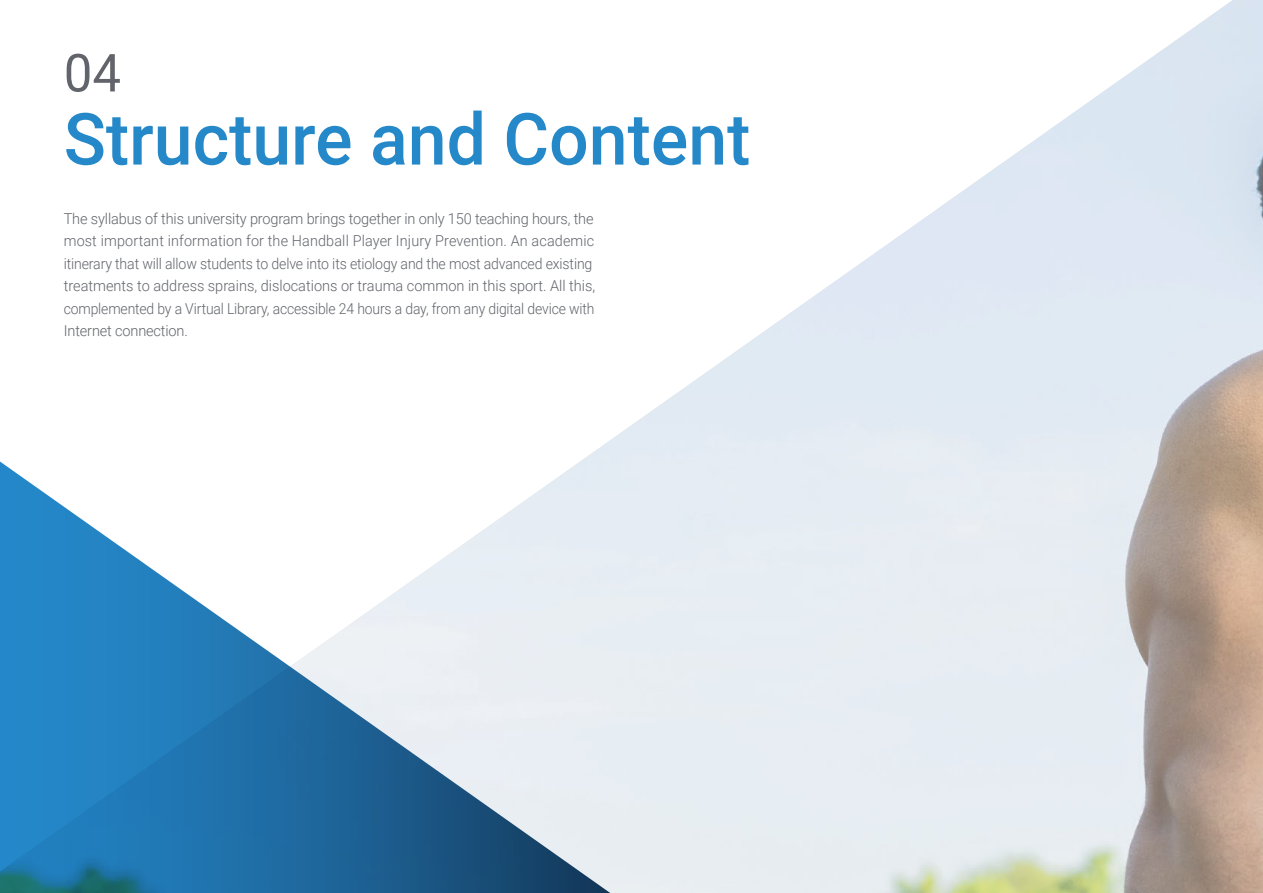
<style>
.page{position:relative;width:1263px;height:893px;background:#fff}
.page>*{position:absolute;margin:0;border:0;box-sizing:border-box;transform-origin:0 0}
.t1{font:500 72px "Roboto";color:#2488c9}
.t2{font:52.5px "Roboto";color:#61646a}
.t3{font:300 15px/22.5px "Roboto";letter-spacing:-.01em;color:#61646a}
</style>
<div class="page">
<img style="left:602px;top:0;width:661px;height:893px">
<svg style="left:0;top:446px;width:640px;height:447px"></svg>
<h2 class="t2" style="left:64px;top:36px;width:59px">04</h2>
<h1 class="t1" style="left:64px;top:89px;width:688px">Structure and Content</h1>
<p class="t3" style="left:64px;top:207px;width:533px">The syllabus of this university program brings together in only 150 teaching hours, the most important information for the Handball Player Injury Prevention. An academic itinerary that will allow students to delve into its etiology and the most advanced existing treatments to address sprains, dislocations or trauma common in this sport. All this, complemented by a Virtual Library, accessible 24 hours a day, from any digital device with Internet connection.</p>
</div>
